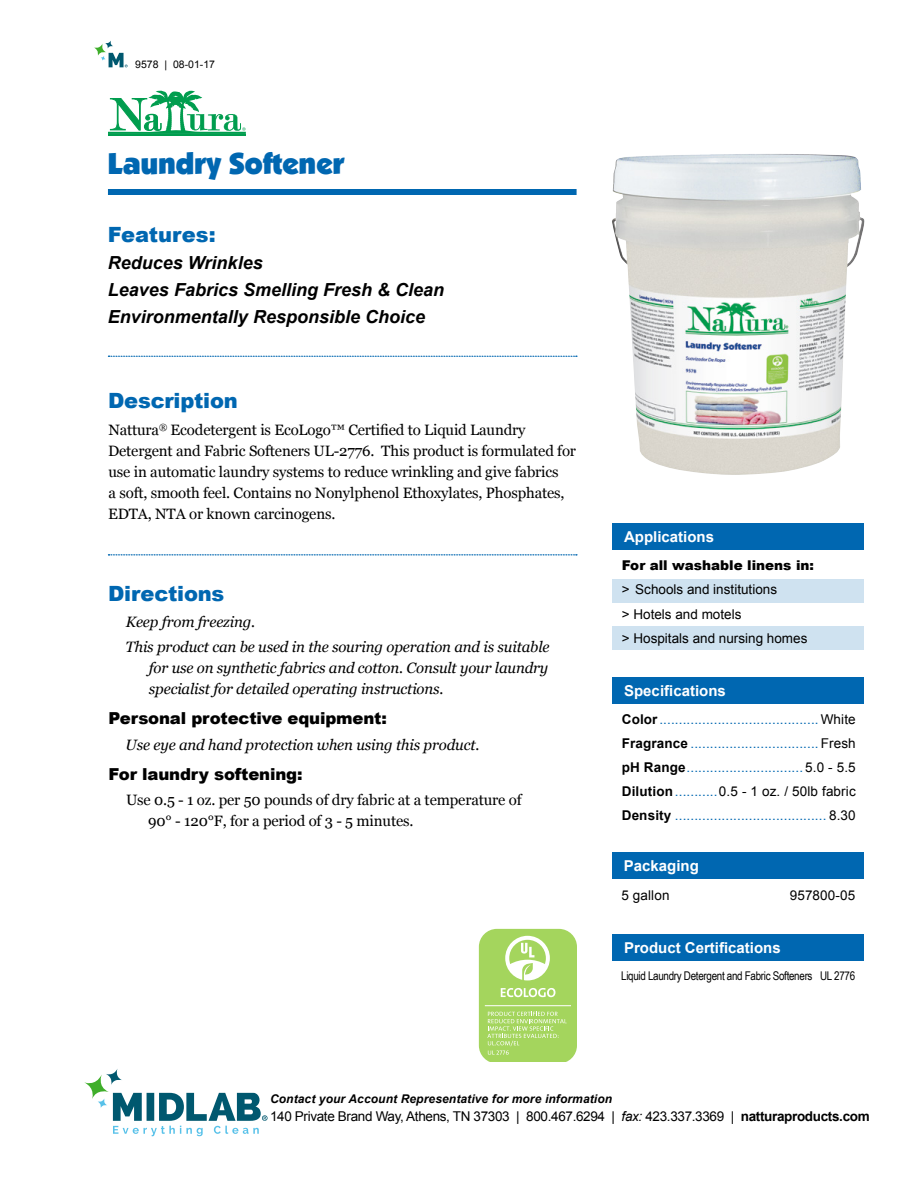
<style>
.page{position:relative;width:918px;height:1188px;background:#fff}
.page>*{position:absolute;margin:0;border:0;box-sizing:border-box;transform-origin:0 0}
.t1{font:30px "Boulder";letter-spacing:-.01em;color:#0067b1}
.t2{font:900 21px "Arial";letter-spacing:-.01em;color:#0067b1}
.t3{font:italic 700 18px/27px "Arial";color:#000}
.t4{font:900 16.5px "Arial";letter-spacing:-.01em;color:#000}
.t5{font:15px/21px "Georgia";letter-spacing:-.01em;color:#000}
.t6{font:italic 15px/25.5px "Georgia";letter-spacing:-.01em;color:#000}
.t7{font:700 15px "Arial";color:#fff}
.t8{font:13.5px/24px "Arial";letter-spacing:.01em;color:#0067b1;text-align:justify}
.t9{font:13.5px "Arial";letter-spacing:-.025em;color:#000}
.t10{font:13.5px/24px "Arial";color:#000}
.t11{font:900 13.5px "Arial";color:#000}
.t12{font:italic 700 12px "Arial";letter-spacing:.01em;color:#000}
.t13{font:12px "Arial Narrow";letter-spacing:-.025em;color:#000}
.t14{font:10.5px "Arial";color:#000}
.s1{font-weight:700;color:#000}
.s2{color:#000}
.s3{font-style:italic}
.s4{font-weight:700}
</style>
<div class="page">
<svg style="left:113px;top:1093px;width:155px;height:43px"></svg>
<svg style="left:84px;top:1074px;width:25px;height:25px"></svg>
<svg style="left:106px;top:1068px;width:16px;height:17px"></svg>
<svg style="left:97px;top:1098px;width:11px;height:10px"></svg>
<svg style="left:94px;top:43px;width:12px;height:13px"></svg>
<svg style="left:105px;top:40px;width:8px;height:9px"></svg>
<svg style="left:100px;top:53px;width:28px;height:14px"></svg>
<hr style="left:108px;top:135px;width:138px;height:1px;background:#009d4e">
<svg style="left:108px;top:90px;width:138px;height:45px"></svg>
<div style="left:612px;top:934px;width:252px;height:27px;background:#0067b1"></div>
<div style="left:612px;top:579px;width:252px;height:24px;background:#cfe2f0"></div>
<div style="left:612px;top:626px;width:252px;height:24px;background:#cfe2f0"></div>
<div style="left:612px;top:524px;width:252px;height:26px;background:#0067b1"></div>
<div style="left:612px;top:852px;width:252px;height:27px;background:#0067b1"></div>
<div style="left:612px;top:677px;width:252px;height:27px;background:#0067b1"></div>
<svg style="left:479px;top:929px;width:98px;height:133px;background:#b1db74"></svg>
<img style="left:612px;top:154px;width:252px;height:321px">
<div style="left:108px;top:189px;width:468px;height:6px;background:#0067b1"></div>
<svg style="left:108px;top:356px;width:469px;height:1px"></svg>
<svg style="left:108px;top:554px;width:469px;height:1px"></svg>
<p class="t14" style="left:135px;top:57px;width:81px">9578 | 08-01-17</p>
<h1 class="t1" style="left:108px;top:146px;width:238px">Laundry Softener</h1>
<h2 class="t2" style="left:108px;top:220px;width:109px">Features:</h2>
<p class="t3" style="left:108px;top:250px;width:338px">Reduces Wrinkles<br>Leaves Fabrics Smelling Fresh &amp; Clean<br>Environmentally Responsible Choice</p>
<h2 class="t2" style="left:108px;top:385px;width:131px">Description</h2>
<p class="t5" style="left:108px;top:419px;width:470px">Nattura<sup>®</sup> Ecodetergent is EcoLogo™ Certified to Liquid Laundry Detergent and Fabric Softeners UL-2776. This product is formulated for use in automatic laundry systems to reduce wrinkling and give fabrics<br>a soft, smooth feel. Contains no Nonylphenol Ethoxylates, Phosphates, EDTA, NTA or known carcinogens.</p>
<h2 class="t2" style="left:108px;top:579px;width:118px">Directions</h2>
<p class="t6" style="left:126px;top:609px;width:426px">Keep from freezing.<br>This product can be used in the souring operation and is suitable</p>
<p class="t6" style="left:149px;top:658px;width:401px;line-height:21px">for use on synthetic fabrics and cotton. Consult your laundry specialist for detailed operating instructions.</p>
<p class="t4" style="left:109px;top:706px;width:280px">Personal protective equipment:</p>
<p class="t6" style="left:126px;top:732px;width:355px">Use eye and hand protection when using this product.</p>
<p class="t4" style="left:109px;top:762px;width:196px">For laundry softening:</p>
<p class="t5" style="left:148px;top:790px;width:375px;text-indent:-22px">Use 0.5 - 1 oz. per 50 pounds of dry fabric at a temperature of<br>90° - 120°F, for a period of 3 - 5 minutes.</p>
<p class="t7" style="left:624px;top:527px;width:92px">Applications</p>
<p class="t11" style="left:622px;top:556px;width:194px">For all washable linens in:</p>
<p class="t10" style="left:622px;top:578px;width:187px">&gt; Schools and institutions<br>&gt; Hotels and motels<br>&gt; Hospitals and nursing homes</p>
<p class="t7" style="left:624px;top:681px;width:103px">Specifications</p>
<p class="t8" style="left:622px;top:708px;width:236px"><span class="s1">Color</span>.........................................<span class="s2">White </span><span class="s1">Fragrance</span> ................................. <span class="s2">Fresh </span><span class="s1">pH Range</span>.............................. <span class="s2">5.0 - 5.5<br></span><span class="s1">Dilution</span>...........<span class="s2">0.5 - 1 oz. / 50lb fabric </span><span class="s1">Density</span> ....................................... <span class="s2">8.30</span></p>
<p class="t7" style="left:624px;top:856px;width:77px">Packaging</p>
<p class="t10" style="left:621px;top:884px;width:50px">5 gallon</p>
<p class="t10" style="left:790px;top:884px;width:67px">957800-05</p>
<p class="t7" style="left:624px;top:938px;width:158px">Product Certifications</p>
<p class="t13" style="left:621px;top:967px;width:236px">Liquid Laundry Detergent and Fabric Softeners UL 2776</p>
<p class="t12" style="left:270px;top:1091px;width:344px">Contact your Account Representative for more information</p>
<p class="t9" style="left:270px;top:1108px;width:601px">140 Private Brand Way, Athens, TN 37303 | 800.467.6294 | <span class="s3">fax:</span> 423.337.3369 | <span class="s4">natturaproducts.com</span></p>
</div>
